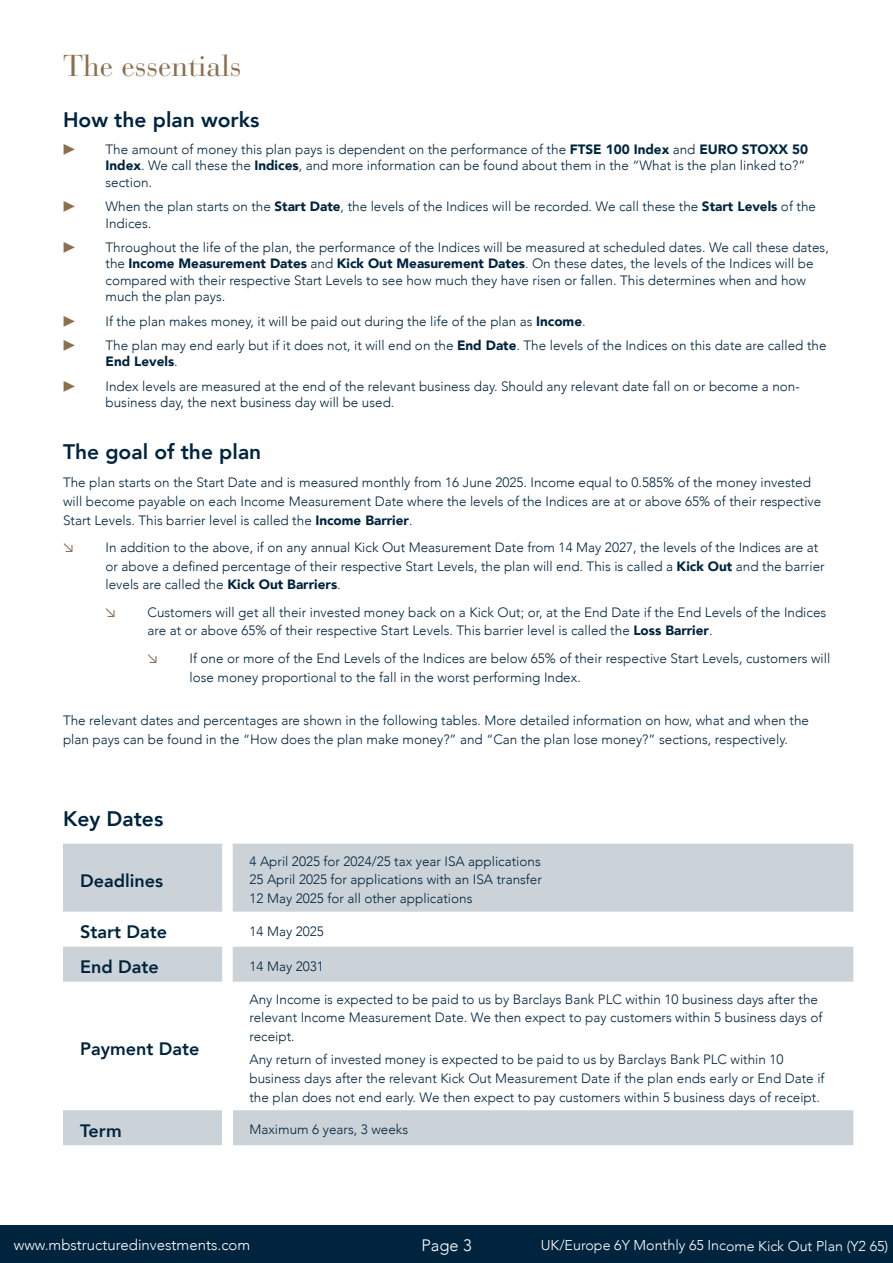
<style>
.page{position:relative;width:893px;height:1263px;background:#fff}
.page>*{position:absolute;margin:0;border:0;box-sizing:border-box;transform-origin:0 0}
.t1{font:30px "Bauer Bodoni Std";color:#8b6f4e}
.t2{font:800 21px "Avenir";color:#00243e}
.t3{font:800 18px "Avenir";color:#00243e}
.t4{font:300 16.5px "Avenir";color:#fff}
.t5{font:300 15px "Avenir";color:#fff}
.t6{font:300 14.25px "Avenir";letter-spacing:-.005em;color:#fff}
.t7{font:300 13.5px/18.8px "Avenir";color:#00243e}
.t8{font:13.5px "Source Sans Pro";color:#8b6f4e}
.t9{font:13.5px "Calibri";color:#8b6f4e}
.s1{font-weight:900}
</style>
<div class="page">
<div style="left:0;top:1225px;width:893px;height:38px;background:#00243e"></div>
<svg style="left:63px;top:844px;width:790px;height:301px"></svg>
<svg style="left:222px;top:844px;width:10px;height:266px"></svg>
<div style="left:222px;top:1110px;width:10px;height:35px;background:#fff"></div>
<h1 class="t1" style="left:63px;top:48px;width:180px">The essentials</h1>
<h2 class="t2" style="left:63px;top:103px;width:198px">How the plan works</h2>
<p class="t8" style="left:63px;top:141px;width:14px">▶</p>
<p class="t7" style="left:106px;top:142px;width:704px;line-height:16.2px">The amount of money this plan pays is dependent on the performance of the <span class="s1">FTSE 100 Index</span> and <span class="s1">EURO STOXX 50<br>Index</span>. We call these the <span class="s1">Indices</span>, and more information can be found about them in the “What is the plan linked to?” section.</p>
<p class="t8" style="left:63px;top:198px;width:14px">▶</p>
<p class="t7" style="left:106px;top:199px;width:712px;line-height:16.2px">When the plan starts on the <span class="s1">Start Date</span>, the levels of the Indices will be recorded. We call these the <span class="s1">Start Levels</span> of the<br>Indices.</p>
<p class="t8" style="left:63px;top:239px;width:14px">▶</p>
<p class="t7" style="left:106px;top:240px;width:725px;line-height:16.2px">Throughout the life of the plan, the performance of the Indices will be measured at scheduled dates. We call these dates, the <span class="s1">Income Measurement Dates</span> and <span class="s1">Kick Out Measurement Dates</span>. On these dates, the levels of the Indices will be compared with their respective Start Levels to see how much they have risen or fallen. This determines when and how much the plan pays.</p>
<p class="t8" style="left:63px;top:312px;width:14px">▶</p>
<p class="t7" style="left:106px;top:312px;width:482px">If the plan makes money, it will be paid out during the life of the plan as <span class="s1">Income</span>.</p>
<p class="t8" style="left:63px;top:337px;width:14px">▶</p>
<p class="t7" style="left:106px;top:338px;width:722px;line-height:16.2px">The plan may end early but if it does not, it will end on the <span class="s1">End Date</span>. The levels of the Indices on this date are called the<br><span class="s1">End Levels</span>.</p>
<p class="t8" style="left:63px;top:378px;width:14px">▶</p>
<p class="t7" style="left:106px;top:378px;width:696px;line-height:16.2px">Index levels are measured at the end of the relevant business day. Should any relevant date fall on or become a non&shy;business day, the next business day will be used.</p>
<h2 class="t2" style="left:63px;top:435px;width:200px">The goal of the plan</h2>
<p class="t7" style="left:63px;top:473px;width:760px">The plan starts on the Start Date and is measured monthly from 16 June 2025. Income equal to 0.585% of the money invested will become payable on each Income Measurement Date where the levels of the Indices are at or above 65% of their respective<br>Start Levels. This barrier level is called the <span class="s1">Income Barrier</span>.</p>
<p class="t9" style="left:63px;top:538px;width:13px">↘</p>
<p class="t7" style="left:105px;top:538px;width:721px">In addition to the above, if on any annual Kick Out Measurement Date from 14 May 2027, the levels of the Indices are at or above a defined percentage of their respective Start Levels, the plan will end. This is called a <span class="s1">Kick Out</span> and the barrier levels are called the <span class="s1">Kick Out Barriers</span>.</p>
<p class="t9" style="left:105px;top:603px;width:13px">↘</p>
<p class="t7" style="left:147px;top:603px;width:680px">Customers will get all their invested money back on a Kick Out; or, at the End Date if the End Levels of the Indices are at or above 65% of their respective Start Levels. This barrier level is called the <span class="s1">Loss Barrier</span>.</p>
<p class="t9" style="left:147px;top:649px;width:13px">↘</p>
<p class="t7" style="left:189px;top:649px;width:642px">If one or more of the End Levels of the Indices are below 65% of their respective Start Levels, customers will lose money proportional to the fall in the worst performing Index.</p>
<p class="t7" style="left:63px;top:711px;width:748px">The relevant dates and percentages are shown in the following tables. More detailed information on how, what and when the plan pays can be found in the “How does the plan make money?” and “Can the plan lose money?” sections, respectively.</p>
<h2 class="t2" style="left:63px;top:802px;width:102px">Key Dates</h2>
<h3 class="t3" style="left:80px;top:866px;width:85px">Deadlines</h3>
<p class="t7" style="left:249px;top:852px;width:294px;text-align:justify">4 April 2025 for 2024/25 tax year ISA applications 25 April 2025 for applications with an ISA transfer 12 May 2025 for all other applications</p>
<h3 class="t3" style="left:80px;top:918px;width:88px">Start Date</h3>
<p class="t7" style="left:249px;top:922px;width:76px">14 May 2025</p>
<h3 class="t3" style="left:80px;top:953px;width:80px">End Date</h3>
<p class="t7" style="left:249px;top:957px;width:76px">14 May 2031</p>
<h3 class="t3" style="left:80px;top:1035px;width:121px">Payment Date</h3>
<p class="t7" style="left:249px;top:990px;width:574px">Any Income is expected to be paid to us by Barclays Bank PLC within 10 business days after the relevant Income Measurement Date. We then expect to pay customers within 5 business days of receipt.</p>
<p class="t7" style="left:249px;top:1050px;width:577px">Any return of invested money is expected to be paid to us by Barclays Bank PLC within 10 business days after the relevant Kick Out Measurement Date if the plan ends early or End Date if the plan does not end early. We then expect to pay customers within 5 business days of receipt.</p>
<h3 class="t3" style="left:80px;top:1116px;width:43px">Term</h3>
<p class="t7" style="left:249px;top:1120px;width:160px">Maximum 6 years, 3 weeks</p>
<p class="t5" style="left:14px;top:1236px;width:238px">www.mbstructuredinvestments.com</p>
<p class="t4" style="left:421px;top:1235px;width:52px">Page 3</p>
<p class="t6" style="left:541px;top:1237px;width:349px">UK/Europe 6Y Monthly 65 Income Kick Out Plan (Y2 65)</p>
</div>
